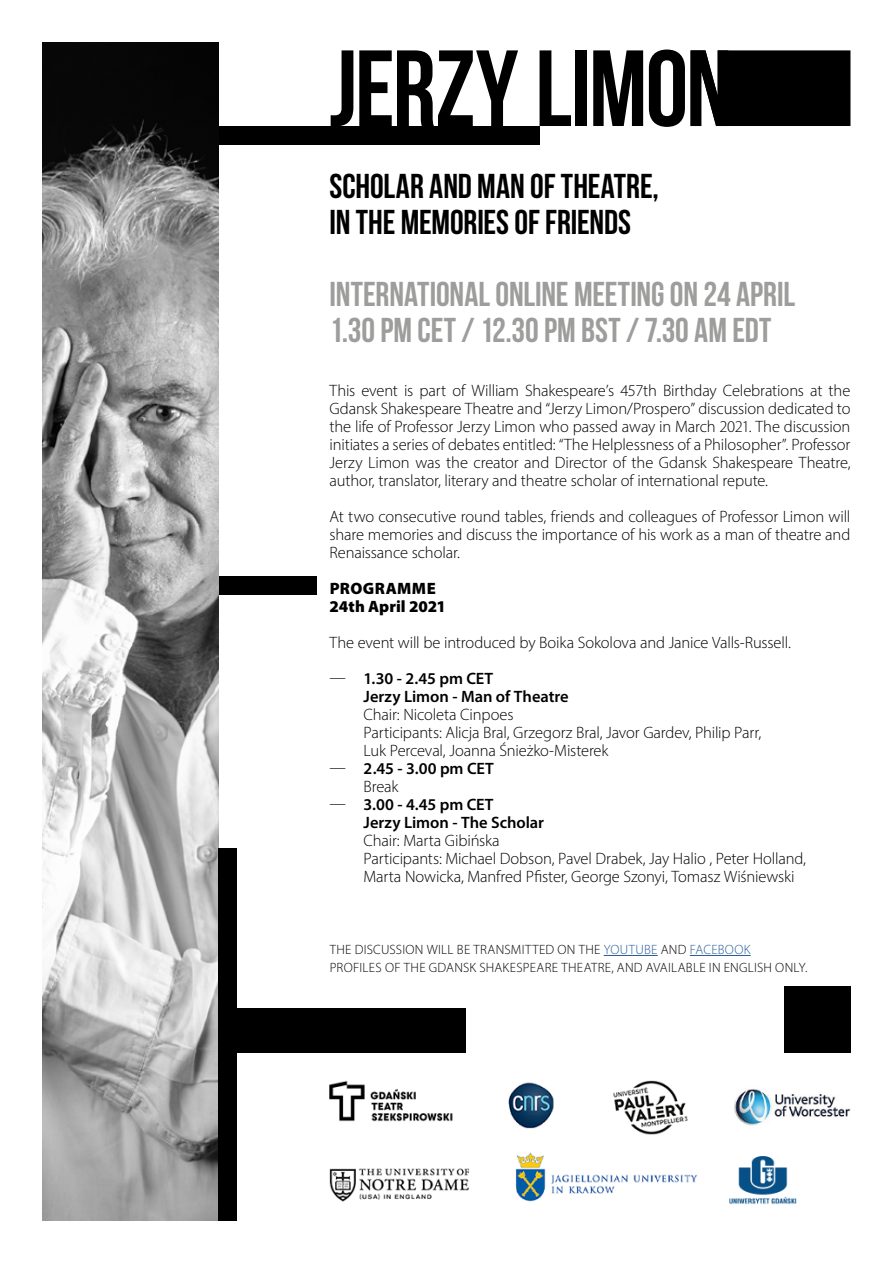
<style>
.page{position:relative;width:893px;height:1263px;background:#fff}
.page>*{position:absolute;margin:0;border:0;box-sizing:border-box;transform-origin:0 0}
.t1{font:700 108px "Bebas Neue";letter-spacing:-.02em;color:#000}
.t2{font:700 34.5px/36px "Bebas Neue";letter-spacing:-.005em;color:#9d9d9c}
.t3{font:700 34.5px/36px "Bebas Neue";letter-spacing:-.005em;color:#000}
.t4{font:300 16.5px/18px "Myriad Pro";letter-spacing:-.01em;color:#000;text-align:justify}
.t5{font:600 16.5px "Myriad Pro";color:#000}
.t6{font:900 16.5px/18px "Myriad Pro";letter-spacing:.01em;color:#000}
.t7{font:300 13.5px/18px "Myriad Pro";letter-spacing:.02em;color:#000}
.s1{font-weight:600}
.s2{font-weight:300}
.s3{color:#275b9b}
</style>
<div class="page">
<div style="left:170px;top:576px;width:147px;height:18px;background:#000"></div>
<div style="left:168px;top:126px;width:372px;height:18px;background:#000"></div>
<img style="left:43px;top:43px;width:176px;height:1177px">
<div style="left:219px;top:848px;width:18px;height:372px;background:#000"></div>
<div style="left:228px;top:1008px;width:238px;height:45px;background:#000"></div>
<div style="left:784px;top:987px;width:66px;height:66px;background:#000"></div>
<svg style="left:690px;top:50px;width:160px;height:76px"></svg>
<img style="left:330px;top:1080px;width:520px;height:125px">
<hr style="left:604px;top:955px;width:54px;height:1px;background:#275b9b">
<hr style="left:690px;top:955px;width:61px;height:1px;background:#275b9b">
<h1 class="t1" style="left:330px;top:29px;width:404px">JERZY LIMON</h1>
<h2 class="t3" style="left:330px;top:168px;width:331px">SCHOLAR AND MAN OF THEATRE,<br>IN THE MEMORIES OF FRIENDS</h2>
<h2 class="t2" style="left:330px;top:276px;width:467px">INTERNATIONAL ONLINE MEETING ON 24 APRIL<br>1.30 PM CET / 12.30 PM BST / 7.30 AM EDT</h2>
<p class="t4" style="left:330px;top:381px;width:522px">This event is part of William Shakespeare’s 457th Birthday Celebrations at the Gdansk Shakespeare Theatre and “Jerzy Limon/Prospero” discussion dedicated to the life of Professor Jerzy Limon who passed away in March 2021. The discussion initiates a series of debates entitled: “The Helplessness of a Philosopher”. Professor Jerzy Limon was the creator and Director of the Gdansk Shakespeare Theatre, author, translator, literary and theatre scholar of international repute.</p>
<p class="t4" style="left:330px;top:507px;width:522px">At two consecutive round tables, friends and colleagues of Professor Limon will share memories and discuss the importance of his work as a man of theatre and Renaissance scholar.</p>
<p class="t6" style="left:330px;top:579px;width:118px">PROGRAMME<br>24th April 2021</p>
<p class="t4" style="left:330px;top:624px;width:463px;line-height:36px">The event will be introduced by Boika Sokolova and Janice Valls-Russell.<br>Ū <span class="s1">1.30 - 2.45 pm CET</span></p>
<p class="t5" style="left:364px;top:686px;width:207px">Jerzy Limon - Man of Theatre</p>
<p class="t4" style="left:364px;top:705px;width:151px">Chair: Nicoleta Cinpoes</p>
<p class="t4" style="left:364px;top:723px;width:399px">Participants: Alicja Bral, Grzegorz Bral, Javor Gardev, Philip Parr,</p>
<p class="t4" style="left:364px;top:741px;width:246px">Luk Perceval, Joanna Śnieżko-Misterek</p>
<p class="t5" style="left:330px;top:758px;width:166px"><span class="s2">Ū</span> 2.45 - 3.00 pm CET</p>
<p class="t4" style="left:364px;top:777px;width:36px">Break</p>
<p class="t5" style="left:330px;top:794px;width:166px"><span class="s2">Ū</span> 3.00 - 4.45 pm CET</p>
<p class="t5" style="left:364px;top:812px;width:182px">Jerzy Limon - The Scholar</p>
<p class="t4" style="left:364px;top:831px;width:444px;text-align:left">Chair: Marta Gibińska<br>Participants: Michael Dobson, Pavel Drabek, Jay Halio , Peter Holland,<br>Marta Nowicka, Manfred Pfister, George Szonyi, Tomasz Wiśniewski</p>
<p class="t7" style="left:330px;top:940px;width:479px">THE DISCUSSION WILL BE TRANSMITTED ON THE <span class="s3">YOUTUBE</span> AND <span class="s3">FACEBOOK<br></span>PROFILES OF THE GDANSK SHAKESPEARE THEATRE, AND AVAILABLE IN ENGLISH ONLY.</p>
</div>
